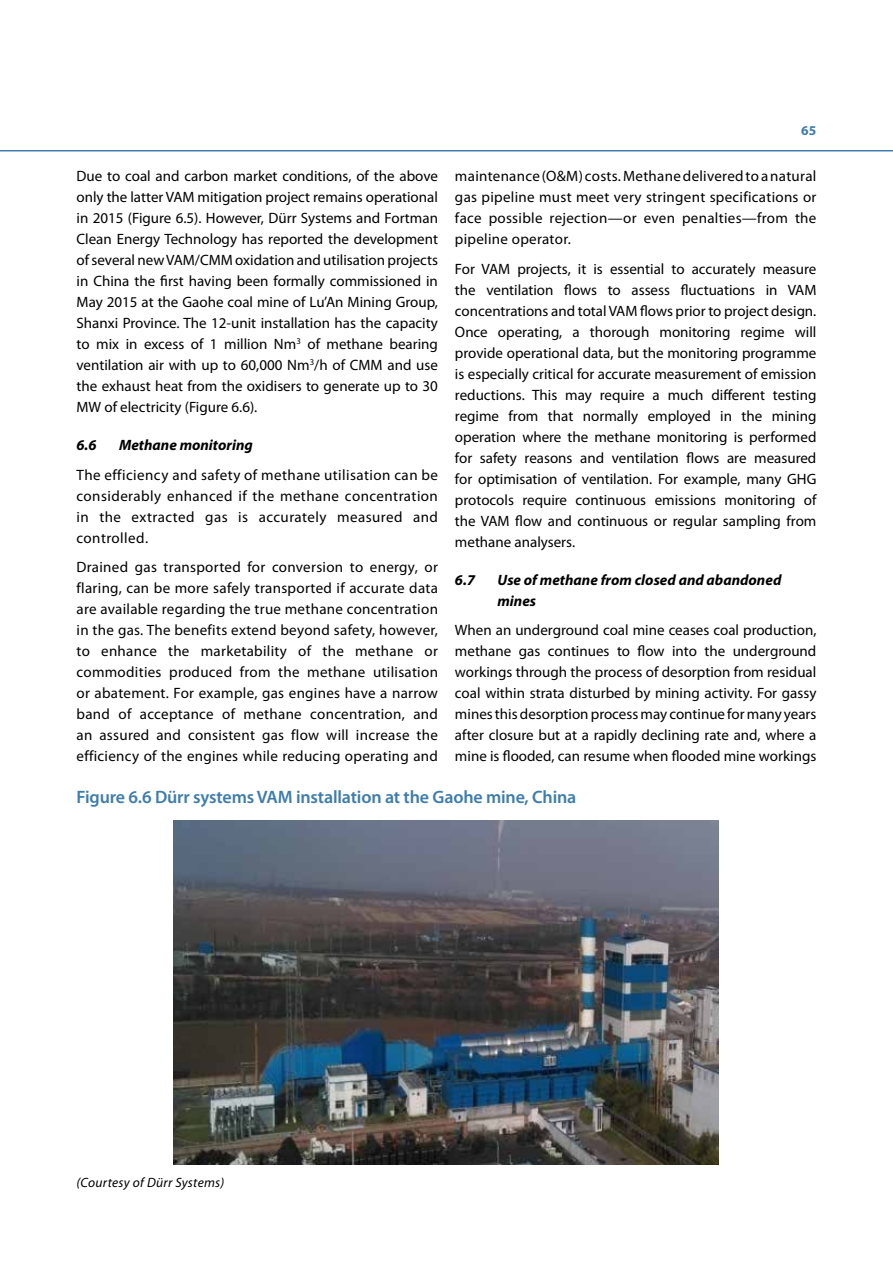
<style>
.page{position:relative;width:893px;height:1263px;background:#fff}
.page>*{position:absolute;margin:0;border:0;box-sizing:border-box;transform-origin:0 0}
.t1{font:600 18px "Myriad Pro";letter-spacing:-.01em;color:#3e7cab}
.t2{font:15px/21px "Myriad Pro";letter-spacing:.01em;color:#000;text-align:justify}
.t3{font:italic 700 15px/21px "Myriad Pro";color:#000}
.t4{font:italic 13.5px "Myriad Pro";letter-spacing:.02em;color:#000}
.t5{font:700 13.5px "Myriad Pro";color:#3e7cab}
</style>
<div class="page">
<hr style="left:0;top:150px;width:893px;height:1px;background:#3e7cab">
<img style="left:174px;top:821px;width:544px;height:344px">
<p class="t5" style="left:801px;top:122px;width:17px">65</p>
<p class="t2" style="left:77px;top:166px;width:363px">Due to coal and carbon market conditions, of the above only the latter VAM mitigation project remains operational in 2015 (Figure 6.5). However, Dürr Systems and Fortman Clean Energy Technology has reported the development of several new VAM/CMM oxidation and utilisation projects in China the first having been formally commissioned in May 2015 at the Gaohe coal mine of Lu’An Mining Group, Shanxi Province. The 12-unit installation has the capacity to mix in excess of 1 million Nm<sup>3</sup> of methane bearing ventilation air with up to 60,000 Nm<sup>3</sup>/h of CMM and use the exhaust heat from the oxidisers to generate up to 30<br>MW of electricity (Figure 6.6).</p>
<p class="t3" style="left:77px;top:434px;width:22px">6.6</p>
<p class="t3" style="left:119px;top:434px;width:135px">Methane monitoring</p>
<p class="t2" style="left:77px;top:464px;width:363px">The efficiency and safety of methane utilisation can be considerably enhanced if the methane concentration in the extracted gas is accurately measured and controlled.</p>
<p class="t2" style="left:77px;top:557px;width:363px">Drained gas transported for conversion to energy, or flaring, can be more safely transported if accurate data are available regarding the true methane concentration in the gas. The benefits extend beyond safety, however, to enhance the marketability of the methane or commodities produced from the methane utilisation or abatement. For example, gas engines have a narrow band of acceptance of methane concentration, and an assured and consistent gas flow will increase the efficiency of the engines while reducing operating and</p>
<p class="t2" style="left:455px;top:166px;width:363px">maintenance (O&amp;M) costs. Methane delivered to a natural gas pipeline must meet very stringent specifications or face possible rejection—or even penalties—from the pipeline operator.</p>
<p class="t2" style="left:455px;top:258px;width:363px">For VAM projects, it is essential to accurately measure the ventilation flows to assess fluctuations in VAM concentrations and total VAM flows prior to project design.<br>Once operating, a thorough monitoring regime will provide operational data, but the monitoring programme is especially critical for accurate measurement of emission reductions. This may require a much different testing regime from that normally employed in the mining operation where the methane monitoring is performed for safety reasons and ventilation flows are measured for optimisation of ventilation. For example, many GHG protocols require continuous emissions monitoring of the VAM flow and continuous or regular sampling from methane analysers.</p>
<p class="t3" style="left:455px;top:569px;width:22px">6.7</p>
<p class="t3" style="left:497px;top:569px;width:285px">Use of methane from closed and abandoned mines</p>
<p class="t2" style="left:455px;top:620px;width:363px">When an underground coal mine ceases coal production, methane gas continues to flow into the underground workings through the process of desorption from residual coal within strata disturbed by mining activity. For gassy mines this desorption process may continue for many years after closure but at a rapidly declining rate and, where a mine is flooded, can resume when flooded mine workings</p>
<p class="t1" style="left:77px;top:786px;width:501px">Figure 6.6 Dürr systems VAM installation at the Gaohe mine, China</p>
<p class="t4" style="left:77px;top:1174px;width:149px">(Courtesy of Dürr Systems)</p>
</div>
